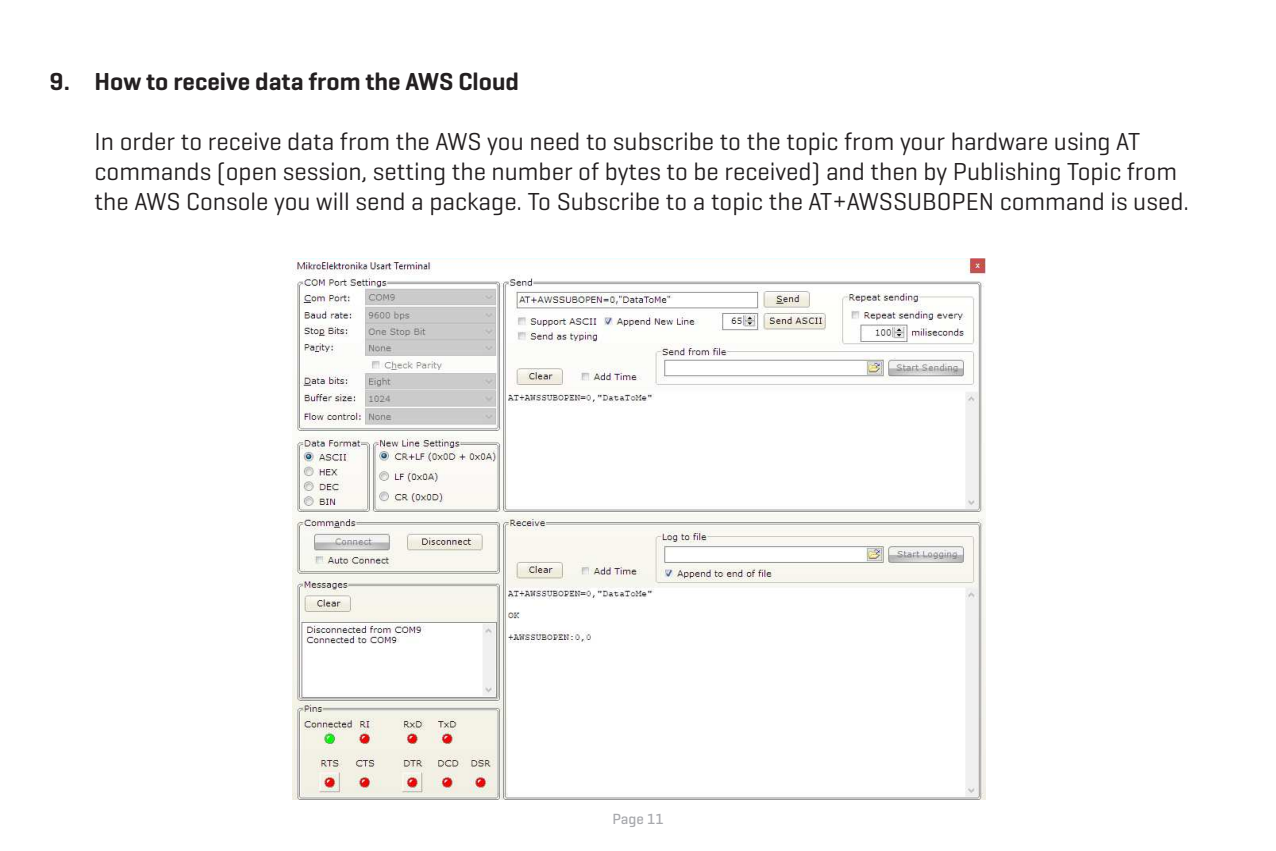
<style>
.page{position:relative;width:1276px;height:851px;background:#fff}
.page>*{position:absolute;margin:0;border:0;box-sizing:border-box;transform-origin:0 0}
.t1{font:25px/30px "Geogrotesque";color:#231f20}
.t2{font:600 25px "Geogrotesque";color:#231f20}
.t3{font:500 15px "Geogrotesque";color:#a8a9ad}
</style>
<div class="page">
<img style="left:292px;top:258px;width:693px;height:541px">
<p class="t2" style="left:50px;top:71px;width:471px">9. How to receive data from the AWS Cloud</p>
<p class="t1" style="left:95px;top:129px;width:1095px">In order to receive data from the AWS you need to subscribe to the topic from your hardware using AT commands (open session, setting the number of bytes to be received) and then by Publishing Topic from the AWS Console you will send a package. To Subscribe to a topic the AT+AWSSUBOPEN command is used.</p>
<p class="t3" style="left:612px;top:813px;width:53px">Page 11</p>
</div>
